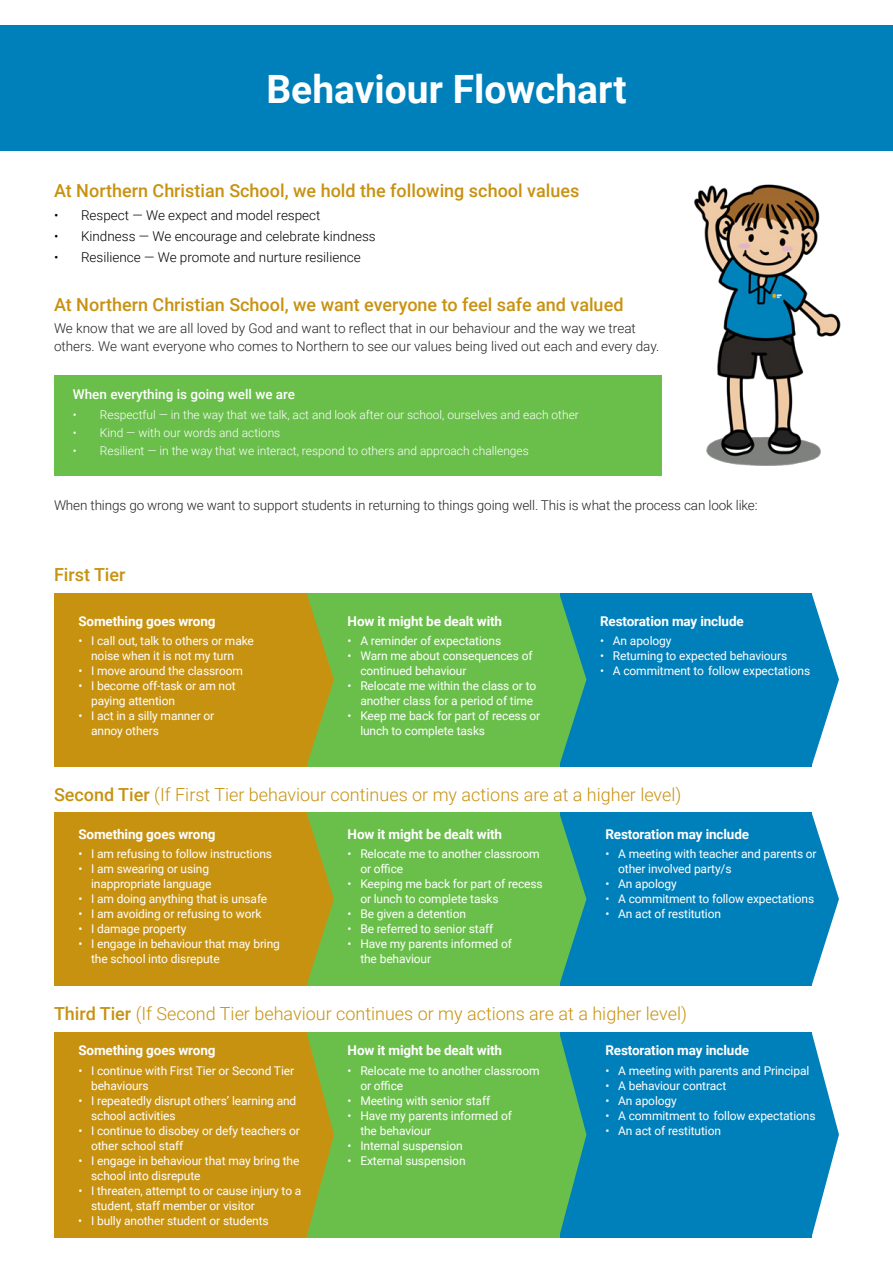
<style>
.page{position:relative;width:893px;height:1263px;background:#fff}
.page>*{position:absolute;margin:0;border:0;box-sizing:border-box;transform-origin:0 0}
.t1{font:700 39px "Roboto";color:#fff}
.t2{font:300 18px "Roboto";color:#c89211}
.t3{font:500 18px "Roboto";color:#c89211}
.t4{font:300 13.5px/18px "Roboto";letter-spacing:-.005em;color:#212322}
.t5{font:700 13.5px "Roboto";letter-spacing:-.01em;color:#fff}
.t6{font:300 13.5px "Roboto";color:#000}
.t7{font:500 13.5px "Roboto";color:#fff}
.t8{font:12px/15px "Roboto";letter-spacing:-.01em;color:#fff}
.t9{font:300 12px "Roboto";color:#fff}
.s1{font-weight:500}
</style>
<div class="page">
<div style="left:0;top:26px;width:893px;height:125px;background:#0080bb"></div>
<svg style="left:811px;top:593px;width:28px;height:173px"></svg>
<div style="left:54px;top:593px;width:757px;height:173px;background:#0080bb"></div>
<svg style="left:559px;top:593px;width:27px;height:173px"></svg>
<div style="left:54px;top:593px;width:505px;height:173px;background:#6abf4b"></div>
<div style="left:54px;top:593px;width:252px;height:173px;background:#c89211"></div>
<svg style="left:307px;top:595px;width:27px;height:169px"></svg>
<svg style="left:811px;top:812px;width:28px;height:174px"></svg>
<div style="left:54px;top:812px;width:757px;height:174px;background:#0080bb"></div>
<svg style="left:559px;top:812px;width:27px;height:174px"></svg>
<div style="left:54px;top:812px;width:505px;height:174px;background:#6abf4b"></div>
<div style="left:54px;top:812px;width:252px;height:174px;background:#c89211"></div>
<svg style="left:307px;top:814px;width:27px;height:170px"></svg>
<svg style="left:811px;top:1032px;width:28px;height:205px"></svg>
<div style="left:54px;top:1032px;width:757px;height:205px;background:#0080bb"></div>
<svg style="left:559px;top:1032px;width:27px;height:205px"></svg>
<div style="left:54px;top:1032px;width:505px;height:205px;background:#6abf4b"></div>
<div style="left:54px;top:1032px;width:252px;height:205px;background:#c89211"></div>
<svg style="left:306px;top:1032px;width:28px;height:205px"></svg>
<div style="left:54px;top:375px;width:607px;height:101px;background:#6abf4b"></div>
<img style="left:694px;top:184px;width:147px;height:282px">
<h1 class="t1" style="left:266px;top:62px;width:362px">Behaviour Flowchart</h1>
<h2 class="t3" style="left:54px;top:178px;width:527px">At Northern Christian School, we hold the following school values</h2>
<p class="t6" style="left:54px;top:205px;width:268px">• Respect — We expect and model respect</p>
<p class="t6" style="left:54px;top:226px;width:323px">• Kindness — We encourage and celebrate kindness</p>
<p class="t6" style="left:54px;top:247px;width:308px">• Resilience — We promote and nurture resilience</p>
<h2 class="t3" style="left:54px;top:292px;width:571px">At Northern Christian School, we want everyone to feel safe and valued</h2>
<p class="t4" style="left:54px;top:319px;width:607px">We know that we are all loved by God and want to reflect that in our behaviour and the way we treat others. We want everyone who comes to Northern to see our values being lived out each and every day.</p>
<p class="t7" style="left:73px;top:385px;width:224px">When everything is going well we are</p>
<p class="t9" style="left:73px;top:406px;width:508px">• Respectful — in the way that we talk, act and look after our school, ourselves and each other</p>
<p class="t9" style="left:73px;top:424px;width:209px">• Kind — with our words and actions</p>
<p class="t9" style="left:73px;top:442px;width:458px">• Resilient — in the way that we interact, respond to others and approach challenges</p>
<p class="t4" style="left:54px;top:496px;width:705px">When things go wrong we want to support students in returning to things going well. This is what the process can look like:</p>
<h2 class="t3" style="left:54px;top:562px;width:73px">First Tier</h2>
<p class="t5" style="left:78px;top:612px;width:139px">Something goes wrong</p>
<p class="t8" style="left:78px;top:633px;width:177px;text-align:center">• I call out, talk to others or make noise when it is not my turn</p>
<p class="t8" style="left:78px;top:663px;width:166px">• I move around the classroom</p>
<p class="t8" style="left:91px;top:678px;width:146px;text-indent:-13px">• I become off-task or am not paying attention</p>
<p class="t8" style="left:91px;top:708px;width:125px;text-indent:-13px">• I act in a silly manner or annoy others</p>
<p class="t5" style="left:348px;top:612px;width:156px">How it might be dealt with</p>
<p class="t8" style="left:348px;top:633px;width:155px">• A reminder of expectations</p>
<p class="t8" style="left:360px;top:648px;width:174px;text-indent:-13px">• Warn me about consequences of continued behaviour</p>
<p class="t8" style="left:348px;top:678px;width:190px;text-align:right">• Relocate me within the class or to another class for a period of time</p>
<p class="t8" style="left:360px;top:708px;width:182px;text-indent:-13px">• Keep me back for part of recess or lunch to complete tasks</p>
<p class="t5" style="left:600px;top:612px;width:145px">Restoration may include</p>
<p class="t8" style="left:600px;top:633px;width:73px">• An apology</p>
<p class="t8" style="left:600px;top:648px;width:189px">• Returning to expected behaviours</p>
<p class="t8" style="left:600px;top:663px;width:212px">• A commitment to follow expectations</p>
<h2 class="t2" style="left:54px;top:782px;width:629px"><span class="s1">Second Tier</span> (If First Tier behaviour continues or my actions are at a higher level)</h2>
<p class="t5" style="left:78px;top:825px;width:139px">Something goes wrong</p>
<p class="t8" style="left:78px;top:846px;width:195px">• I am refusing to follow instructions</p>
<p class="t8" style="left:78px;top:861px;width:135px;text-align:right">• I am swearing or using inappropriate language</p>
<p class="t8" style="left:78px;top:891px;width:190px">• I am doing anything that is unsafe</p>
<p class="t8" style="left:78px;top:906px;width:185px">• I am avoiding or refusing to work</p>
<p class="t8" style="left:78px;top:921px;width:110px">• I damage property</p>
<p class="t8" style="left:91px;top:936px;width:190px;text-indent:-13px">• I engage in behaviour that may bring the school into disrepute</p>
<p class="t5" style="left:348px;top:825px;width:156px">How it might be dealt with</p>
<p class="t8" style="left:360px;top:846px;width:181px;text-indent:-13px">• Relocate me to another classroom or office</p>
<p class="t8" style="left:360px;top:876px;width:184px;text-indent:-13px">• Keeping me back for part of recess or lunch to complete tasks</p>
<p class="t8" style="left:348px;top:906px;width:120px">• Be given a detention</p>
<p class="t8" style="left:348px;top:921px;width:147px">• Be referred to senior staff</p>
<p class="t8" style="left:360px;top:936px;width:153px;text-indent:-13px">• Have my parents informed of the behaviour</p>
<p class="t5" style="left:605px;top:825px;width:145px">Restoration may include</p>
<p class="t8" style="left:618px;top:846px;width:200px;text-indent:-13px">• A meeting with teacher and parents or other involved party/s</p>
<p class="t8" style="left:605px;top:876px;width:73px">• An apology</p>
<p class="t8" style="left:605px;top:891px;width:210px">• A commitment to follow expectations</p>
<p class="t8" style="left:605px;top:906px;width:117px">• An act of restitution</p>
<h2 class="t2" style="left:54px;top:1001px;width:634px"><span class="s1">Third Tier</span> (If Second Tier behaviour continues or my actions are at a higher level)</h2>
<p class="t5" style="left:348px;top:1041px;width:156px">How it might be dealt with</p>
<p class="t8" style="left:360px;top:1062px;width:181px;text-indent:-13px">• Relocate me to another classroom or office</p>
<p class="t8" style="left:348px;top:1092px;width:144px">• Meeting with senior staff</p>
<p class="t8" style="left:360px;top:1107px;width:153px;text-indent:-13px">• Have my parents informed of the behaviour</p>
<p class="t8" style="left:348px;top:1137px;width:117px">• Internal suspension</p>
<p class="t8" style="left:348px;top:1152px;width:120px">• External suspension</p>
<p class="t5" style="left:78px;top:1041px;width:139px">Something goes wrong</p>
<p class="t8" style="left:91px;top:1062px;width:204px;text-indent:-13px">• I continue with First Tier or Second Tier behaviours</p>
<p class="t8" style="left:91px;top:1092px;width:207px;text-indent:-13px">• I repeatedly disrupt others’ learning and school activities</p>
<p class="t8" style="left:91px;top:1122px;width:210px;text-indent:-13px">• I continue to disobey or defy teachers or other school staff</p>
<p class="t8" style="left:91px;top:1152px;width:210px;text-indent:-13px">• I engage in behaviour that may bring the school into disrepute</p>
<p class="t8" style="left:91px;top:1182px;width:212px;text-indent:-13px">• I threaten, attempt to or cause injury to a student, staff member or visitor</p>
<p class="t8" style="left:78px;top:1212px;width:192px">• I bully another student or students</p>
<p class="t5" style="left:605px;top:1041px;width:145px">Restoration may include</p>
<p class="t8" style="left:605px;top:1062px;width:205px">• A meeting with parents and Principal</p>
<p class="t8" style="left:605px;top:1077px;width:122px">• A behaviour contract</p>
<p class="t8" style="left:605px;top:1092px;width:73px">• An apology</p>
<p class="t8" style="left:605px;top:1107px;width:212px">• A commitment to follow expectations</p>
<p class="t8" style="left:605px;top:1122px;width:117px">• An act of restitution</p>
</div>
